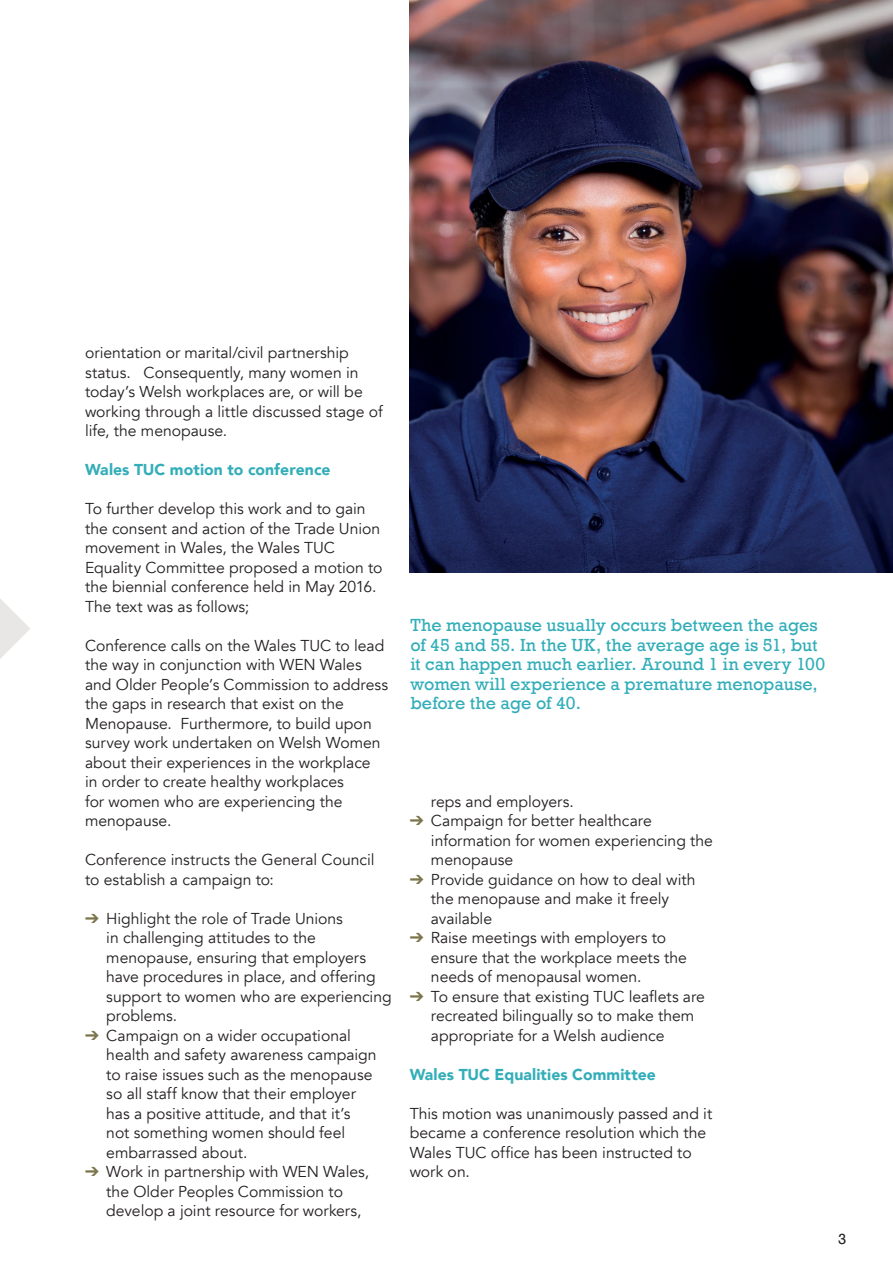
<style>
.page{position:relative;width:893px;height:1263px;background:#fff}
.page>*{position:absolute;margin:0;border:0;box-sizing:border-box;transform-origin:0 0}
.pullquote{font:18px/19.5px "Rockwell";color:#33aeb9}
.body{font:15.75px/19.5px "Avenir";color:#231f20}
.bullets{font:15.75px/19.5px "Avenir";color:#231f20}
.H2_subhead{font:900 15.75px "Avenir";letter-spacing:.005em;color:#33aeb9}
.t1{font:15px "Rockwell";color:#231f20}
.s1{color:#7b754b}
</style>
<div class="page">
<svg style="left:0;top:599px;width:30px;height:60px"></svg>
<img style="left:410px;top:0;width:483px;height:573px">
<p class="body" style="left:85px;top:343px;width:299px">orientation or marital/civil partnership status. Consequently, many women in today’s Welsh workplaces are, or will be working through a little discussed stage of life, the menopause.</p>
<p class="H2_subhead" style="left:85px;top:456px;width:247px">Wales TUC motion to conference</p>
<p class="body" style="left:85px;top:499px;width:299px">To further develop this work and to gain the consent and action of the Trade Union movement in Wales, the Wales TUC Equality Committee proposed a motion to the biennial conference held in May 2016.<br>The text was as follows;</p>
<p class="body" style="left:85px;top:636px;width:305px">Conference calls on the Wales TUC to lead the way in conjunction with WEN Wales and Older People’s Commission to address the gaps in research that exist on the Menopause. Furthermore, to build upon survey work undertaken on Welsh Women about their experiences in the workplace<br>in order to create healthy workplaces<br>for women who are experiencing the menopause.</p>
<p class="body" style="left:85px;top:850px;width:291px">Conference instructs the General Council to establish a campaign to:</p>
<p class="body" style="left:106px;top:909px;width:287px;text-indent:-21px"><span class="s1">➔</span> Highlight the role of Trade Unions<br>in challenging attitudes to the menopause, ensuring that employers have procedures in place, and offering support to women who are experiencing problems.</p>
<p class="body" style="left:106px;top:1026px;width:272px;text-indent:-21px"><span class="s1">➔</span> Campaign on a wider occupational health and safety awareness campaign to raise issues such as the menopause so all staff know that their employer has a positive attitude, and that it’s not something women should feel embarrassed about.</p>
<p class="body" style="left:106px;top:1162px;width:264px;text-indent:-21px"><span class="s1">➔</span> Work in partnership with WEN Wales, the Older Peoples Commission to develop a joint resource for workers,</p>
<p class="pullquote" style="left:410px;top:616px;width:416px">The menopause usually occurs between the ages of 45 and 55. In the UK, the average age is 51, but it can happen much earlier. Around 1 in every 100 women will experience a premature menopause, before the age of 40.</p>
<p class="body" style="left:431px;top:792px;width:144px">reps and employers.</p>
<p class="body" style="left:431px;top:811px;width:283px;text-indent:-21px"><span class="s1">➔</span> Campaign for better healthcare information for women experiencing the menopause</p>
<p class="body" style="left:431px;top:870px;width:266px;text-indent:-21px"><span class="s1">➔</span> Provide guidance on how to deal with the menopause and make it freely available</p>
<p class="body" style="left:431px;top:928px;width:257px;text-indent:-21px"><span class="s1">➔</span> Raise meetings with employers to ensure that the workplace meets the needs of menopausal women.</p>
<p class="body" style="left:431px;top:987px;width:276px;text-indent:-21px"><span class="s1">➔</span> To ensure that existing TUC leaflets are recreated bilingually so to make them appropriate for a Welsh audience</p>
<p class="H2_subhead" style="left:410px;top:1061px;width:248px">Wales TUC Equalities Committee</p>
<p class="bullets" style="left:410px;top:1104px;width:304px">This motion was unanimously passed and it became a conference resolution which the<br>Wales TUC office has been instructed to work on.</p>
<p class="t1" style="left:838px;top:1230px;width:10px">3</p>
</div>
